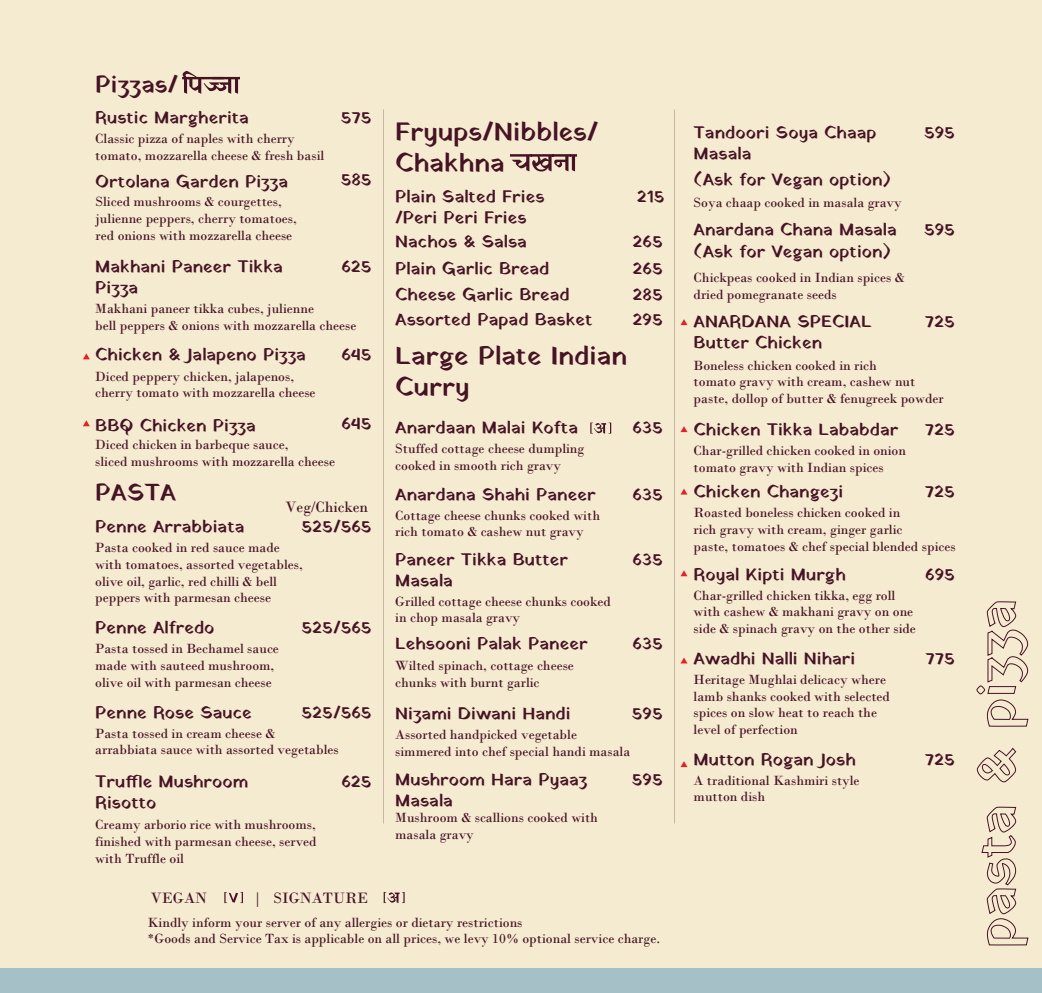
<style>
.page{position:relative;width:1042px;height:993px;background:#fff}
.page>*{position:absolute;margin:0;border:0;box-sizing:border-box;transform-origin:0 0}
.t1{font:26.25px/31.5px "Yatra One";color:#461325}
.t2{font:24.15px "Yatra One";color:#461325}
.t3{font:17.5px/27.5px "Yatra One";color:#461325}
.t4{font:15.75px "Bodoni";color:#461325}
.t5{font:14px/16.8px "Bodoni";color:#461325}
</style>
<div class="page">
<div style="left:0;top:0;width:1042px;height:992px;background:#f5ebd0"></div>
<div style="left:0;top:967px;width:1042px;height:25px;background:#a6c0c8"></div>
<svg style="left:981px;top:806px;width:48px;height:139px"></svg>
<svg style="left:976px;top:747px;width:41px;height:36px"></svg>
<svg style="left:976px;top:601px;width:53px;height:125px"></svg>
<svg style="left:384px;top:892px;width:21px;height:10px"></svg>
<svg style="left:224px;top:892px;width:19px;height:10px"></svg>
<svg style="left:510px;top:154px;width:67px;height:17px"></svg>
<svg style="left:182px;top:71px;width:58px;height:23px"></svg>
<svg style="left:83px;top:353px;width:7px;height:6px"></svg>
<svg style="left:83px;top:420px;width:7px;height:6px"></svg>
<svg style="left:680px;top:319px;width:7px;height:6px"></svg>
<svg style="left:680px;top:426px;width:7px;height:6px"></svg>
<svg style="left:681px;top:489px;width:6px;height:5px"></svg>
<svg style="left:680px;top:570px;width:7px;height:6px"></svg>
<svg style="left:681px;top:657px;width:6px;height:6px"></svg>
<svg style="left:681px;top:761px;width:6px;height:5px"></svg>
<svg style="left:590px;top:422px;width:21px;height:11px"></svg>
<h2 class="t2" style="left:95px;top:69px;width:84px">Pizzas/</h2>
<p class="t3" style="left:95px;top:102px;width:155px">Rustic Margherita</p>
<p class="t5" style="left:95px;top:130px;width:230px">Classic pizza of naples with cherry tomato, mozzarella cheese &amp; fresh basil</p>
<p class="t5" style="left:96px;top:193px;width:203px">Sliced mushrooms &amp; courgettes, julienne peppers, cherry tomatoes, red onions with mozzarella cheese</p>
<p class="t3" style="left:95px;top:166px;width:194px">Ortolana Garden Pizza</p>
<p class="t3" style="left:95px;top:255px;width:189px;line-height:21px">Makhani Paneer Tikka<br>Pizza</p>
<p class="t3" style="left:341px;top:102px;width:32px">575</p>
<p class="t3" style="left:341px;top:165px;width:32px">585</p>
<p class="t3" style="left:341px;top:252px;width:32px">625</p>
<p class="t5" style="left:95px;top:300px;width:263px">Makhani paneer tikka cubes, julienne<br>bell peppers &amp; onions with mozzarella cheese</p>
<p class="t3" style="left:341px;top:340px;width:32px">645</p>
<p class="t3" style="left:95px;top:340px;width:212px">Chicken &amp; Jalapeno Pizza</p>
<p class="t5" style="left:95px;top:367px;width:222px">Diced peppery chicken, jalapenos, cherry tomato with mozzarella cheese</p>
<p class="t5" style="left:95px;top:435px;width:241px">Diced chicken in barbeque sauce,<br>sliced mushrooms with mozzarella cheese</p>
<p class="t3" style="left:341px;top:409px;width:32px">645</p>
<p class="t3" style="left:95px;top:410px;width:162px">BBQ Chicken Pizza</p>
<h2 class="t2" style="left:95px;top:477px;width:82px">PASTA</h2>
<p class="t4" style="left:285px;top:497px;width:84px">Veg/Chicken</p>
<p class="t3" style="left:95px;top:512px;width:151px">Penne Arrabbiata</p>
<p class="t3" style="left:301px;top:512px;width:72px">525/565</p>
<p class="t5" style="left:95px;top:539px;width:209px">Pasta cooked in red sauce made with tomatoes, assorted vegetables, olive oil, garlic, red chilli &amp; bell peppers with parmesan cheese</p>
<p class="t3" style="left:95px;top:613px;width:121px">Penne Alfredo</p>
<p class="t3" style="left:301px;top:613px;width:72px">525/565</p>
<p class="t5" style="left:95px;top:640px;width:185px">Pasta tossed in Bechamel sauce made with sauteed mushroom, olive oil with parmesan cheese</p>
<p class="t3" style="left:95px;top:697px;width:158px">Penne Rose Sauce</p>
<p class="t3" style="left:301px;top:697px;width:72px">525/565</p>
<p class="t5" style="left:95px;top:724px;width:245px">Pasta tossed in cream cheese &amp; arrabbiata sauce with assorted vegetables</p>
<p class="t3" style="left:95px;top:766px;width:155px">Truffle Mushroom</p>
<p class="t3" style="left:341px;top:766px;width:32px">625</p>
<p class="t3" style="left:95px;top:787px;width:63px">Risotto</p>
<p class="t5" style="left:95px;top:816px;width:223px;text-align:justify">Creamy arborio rice with mushrooms, finished with parmesan cheese, served with Truffle oil</p>
<p class="t4" style="left:151px;top:888px;width:58px">VEGAN</p>
<p class="t4" style="left:254px;top:888px;width:116px">| SIGNATURE</p>
<h1 class="t1" style="left:395px;top:115px;width:205px">Fryups/Nibbles/<br>Chakhna</h1>
<p class="t3" style="left:395px;top:185px;width:151px;line-height:21px">Plain Salted Fries /Peri Peri Fries</p>
<p class="t3" style="left:395px;top:226px;width:156px">Nachos &amp; Salsa<br>Plain Garlic Bread</p>
<p class="t3" style="left:395px;top:281px;width:199px;line-height:25.6px">Cheese Garlic Bread<br>Assorted Papad Basket</p>
<p class="t3" style="left:637px;top:182px;width:29px">215</p>
<p class="t3" style="left:632px;top:226px;width:32px">265<br>265</p>
<p class="t3" style="left:632px;top:280px;width:32px">285</p>
<p class="t3" style="left:632px;top:305px;width:32px">295</p>
<h1 class="t1" style="left:395px;top:339px;width:233px">Large Plate Indian<br>Curry</h1>
<p class="t3" style="left:395px;top:413px;width:184px">Anardaan Malai Kofta</p>
<p class="t3" style="left:632px;top:413px;width:32px">635</p>
<p class="t5" style="left:395px;top:440px;width:191px">Stuffed cottage cheese dumpling cooked in smooth rich gravy</p>
<p class="t3" style="left:395px;top:479px;width:202px">Anardana Shahi Paneer</p>
<p class="t3" style="left:632px;top:479px;width:32px">635</p>
<p class="t5" style="left:395px;top:506px;width:206px">Cottage cheese chunks cooked with rich tomato &amp; cashew nut gravy</p>
<p class="t3" style="left:395px;top:544px;width:174px">Paneer Tikka Butter</p>
<p class="t3" style="left:632px;top:544px;width:32px">635</p>
<p class="t3" style="left:395px;top:565px;width:59px">Masala</p>
<p class="t5" style="left:395px;top:592px;width:217px">Grilled cottage cheese chunks cooked in chop masala gravy</p>
<p class="t3" style="left:395px;top:628px;width:194px">Lehsooni Palak Paneer</p>
<p class="t3" style="left:632px;top:628px;width:32px">635</p>
<p class="t5" style="left:395px;top:657px;width:180px">Wilted spinach, cottage cheese chunks with burnt garlic</p>
<p class="t3" style="left:632px;top:698px;width:32px">595</p>
<p class="t5" style="left:395px;top:725px;width:236px">Assorted handpicked vegetable simmered into chef special handi masala</p>
<p class="t3" style="left:395px;top:698px;width:177px">Nizami Diwani Handi</p>
<p class="t3" style="left:395px;top:764px;width:194px">Mushroom Hara Pyaaz</p>
<p class="t3" style="left:632px;top:764px;width:32px">595</p>
<p class="t3" style="left:395px;top:785px;width:59px">Masala</p>
<p class="t5" style="left:395px;top:809px;width:204px">Mushroom &amp; scallions cooked with masala gravy</p>
<p class="t5" style="left:148px;top:913px;width:514px">Kindly inform your server of any allergies or dietary restrictions<br>*Goods and Service Tax is applicable on all prices, we levy 10% optional service charge.</p>
<p class="t3" style="left:693px;top:118px;width:184px">Tandoori Soya Chaap</p>
<p class="t3" style="left:924px;top:118px;width:32px">595</p>
<p class="t3" style="left:693px;top:139px;width:59px">Masala</p>
<p class="t5" style="left:693px;top:194px;width:210px">Soya chaap cooked in masala gravy</p>
<p class="t3" style="left:693px;top:214px;width:205px">Anardana Chana Masala</p>
<p class="t3" style="left:924px;top:214px;width:32px">595</p>
<p class="t5" style="left:693px;top:269px;width:212px">Chickpeas cooked in Indian spices &amp; dried pomegranate seeds</p>
<p class="t3" style="left:693px;top:307px;width:180px">ANARDANA SPECIAL</p>
<p class="t3" style="left:925px;top:307px;width:32px">725</p>
<p class="t3" style="left:693px;top:328px;width:130px">Butter Chicken</p>
<p class="t5" style="left:693px;top:356px;width:252px">Boneless chicken cooked in rich<br>tomato gravy with cream, cashew nut paste, dollop of butter &amp; fenugreek powder</p>
<p class="t3" style="left:693px;top:415px;width:206px">Chicken Tikka Lababdar</p>
<p class="t3" style="left:925px;top:415px;width:32px">725</p>
<p class="t5" style="left:693px;top:442px;width:214px">Char-grilled chicken cooked in onion tomato gravy with Indian spices</p>
<p class="t3" style="left:693px;top:477px;width:151px">Chicken Changezi</p>
<p class="t3" style="left:925px;top:477px;width:32px">725</p>
<p class="t5" style="left:693px;top:504px;width:263px">Roasted boneless chicken cooked in<br>rich gravy with cream, ginger garlic<br>paste, tomatoes &amp; chef special blended spices</p>
<p class="t3" style="left:693px;top:559px;width:154px">Royal Kipti Murgh</p>
<p class="t3" style="left:925px;top:559px;width:31px">695</p>
<p class="t5" style="left:693px;top:586px;width:224px">Char-grilled chicken tikka, egg roll with cashew &amp; makhani gravy on one side &amp; spinach gravy on the other side</p>
<p class="t3" style="left:693px;top:643px;width:163px">Awadhi Nalli Nihari</p>
<p class="t3" style="left:925px;top:643px;width:31px">775</p>
<p class="t5" style="left:693px;top:670px;width:198px">Heritage Mughlai delicacy where lamb shanks cooked with selected spices on slow heat to reach the level of perfection</p>
<p class="t3" style="left:693px;top:744px;width:164px">Mutton Rogan Josh</p>
<p class="t3" style="left:925px;top:744px;width:32px">725</p>
<p class="t5" style="left:693px;top:771px;width:167px">A traditional Kashmiri style mutton dish</p>
<p class="t3" style="left:693px;top:165px;width:199px">(Ask for Vegan option)</p>
<p class="t3" style="left:693px;top:237px;width:199px">(Ask for Vegan option)</p>
</div>
